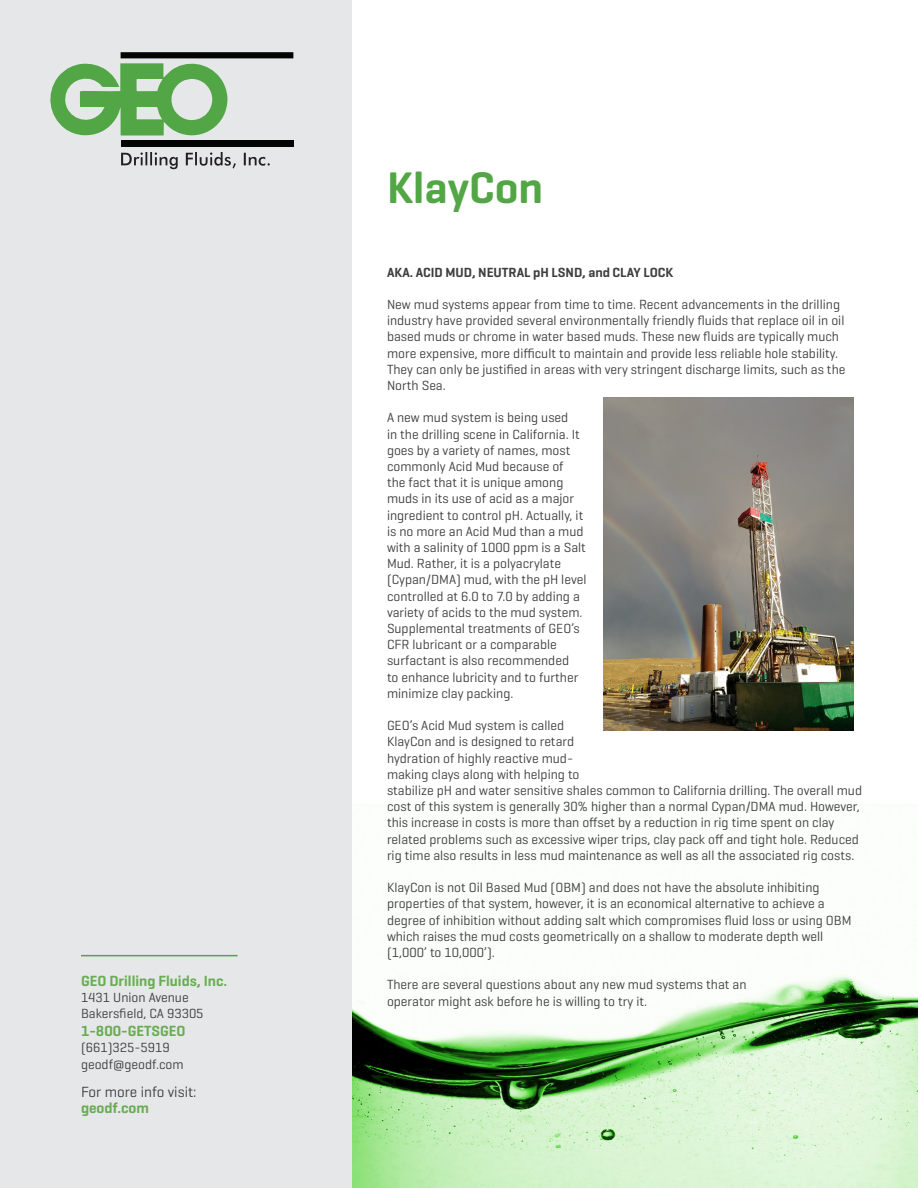
<style>
.page{position:relative;width:918px;height:1188px;background:#fff}
.page>*{position:absolute;margin:0;border:0;box-sizing:border-box;transform-origin:0 0}
.t1{font:600 45px "Geogrotesque";color:#52a645}
.t2{font:600 15px "Geogrotesque";color:#68ad52}
.t3{font:15px/16.5px "Geogrotesque";color:#3e3e3f}
.t4{font:13.5px/16.2px "Geogrotesque";color:#3e3e3f}
.t5{font:600 13.5px "Geogrotesque";color:#3e3e3f}
.s1{font-weight:600;color:#68ad52}
</style>
<div class="page">
<div style="left:0;top:0;width:353px;height:1188px;background:#e6e7e9"></div>
<img style="left:353px;top:409px;width:565px;height:779px">
<svg style="left:50px;top:52px;width:243px;height:84px"></svg>
<div style="left:121px;top:140px;width:172px;height:6px;background:#040503"></div>
<svg style="left:121px;top:152px;width:149px;height:17px"></svg>
<hr style="left:81px;top:955px;width:157px;height:1px;background:#52a645">
<img style="left:604px;top:398px;width:249px;height:332px">
<p class="t2" style="left:81px;top:971px;width:148px">GEO Drilling Fluids, Inc.</p>
<p class="t4" style="left:81px;top:989px;width:109px">1431 Union Avenue</p>
<p class="t4" style="left:81px;top:1005px;width:124px">Bakersfield, CA 93305</p>
<p class="t2" style="left:81px;top:1022px;width:106px">1-800-GETSGEO</p>
<p class="t4" style="left:81px;top:1039px;width:104px">(661)325-5919 geodf@geodf.com</p>
<p class="t3" style="left:81px;top:1083px;width:117px">For more info visit: <span class="s1">geodf.com</span></p>
<p class="t1" style="left:387px;top:160px;width:158px">KlayCon</p>
<p class="t5" style="left:387px;top:264px;width:288px">AKA. ACID MUD, NEUTRAL pH LSND, and CLAY LOCK</p>
<p class="t4" style="left:387px;top:296px;width:460px">New mud systems appear from time to time. Recent advancements in the drilling industry have provided several environmentally friendly fluids that replace oil in oil based muds or chrome in water based muds. These new fluids are typically much more expensive, more difficult to maintain and provide less reliable hole stability.<br>They can only be justified in areas with very stringent discharge limits, such as the North Sea.</p>
<p class="t4" style="left:387px;top:409px;width:201px">A new mud system is being used<br>in the drilling scene in California. It goes by a variety of names, most commonly Acid Mud because of<br>the fact that it is unique among muds in its use of acid as a major ingredient to control pH. Actually, it is no more an Acid Mud than a mud with a salinity of 1000 ppm is a Salt<br>Mud. Rather, it is a polyacrylate (Cypan/DMA) mud, with the pH level controlled at 6.0 to 7.0 by adding a variety of acids to the mud system.<br>Supplemental treatments of GEO’s<br>CFR lubricant or a comparable surfactant is also recommended<br>to enhance lubricity and to further minimize clay packing.</p>
<p class="t4" style="left:387px;top:717px;width:477px">GEO’s Acid Mud system is called<br>KlayCon and is designed to retard<br>hydration of highly reactive mud-<br>making clays along with helping to<br>stabilize pH and water sensitive shales common to California drilling. The overall mud cost of this system is generally 30% higher than a normal Cypan/DMA mud. However, this increase in costs is more than offset by a reduction in rig time spent on clay related problems such as excessive wiper trips, clay pack off and tight hole. Reduced rig time also results in less mud maintenance as well as all the associated rig costs.</p>
<p class="t4" style="left:387px;top:879px;width:466px">KlayCon is not Oil Based Mud (OBM) and does not have the absolute inhibiting properties of that system, however, it is an economical alternative to achieve a degree of inhibition without adding salt which compromises fluid loss or using OBM which raises the mud costs geometrically on a shallow to moderate depth well (1,000’ to 10,000’).</p>
<p class="t4" style="left:387px;top:976px;width:361px">There are several questions about any new mud systems that an operator might ask before he is willing to try it.</p>
</div>
